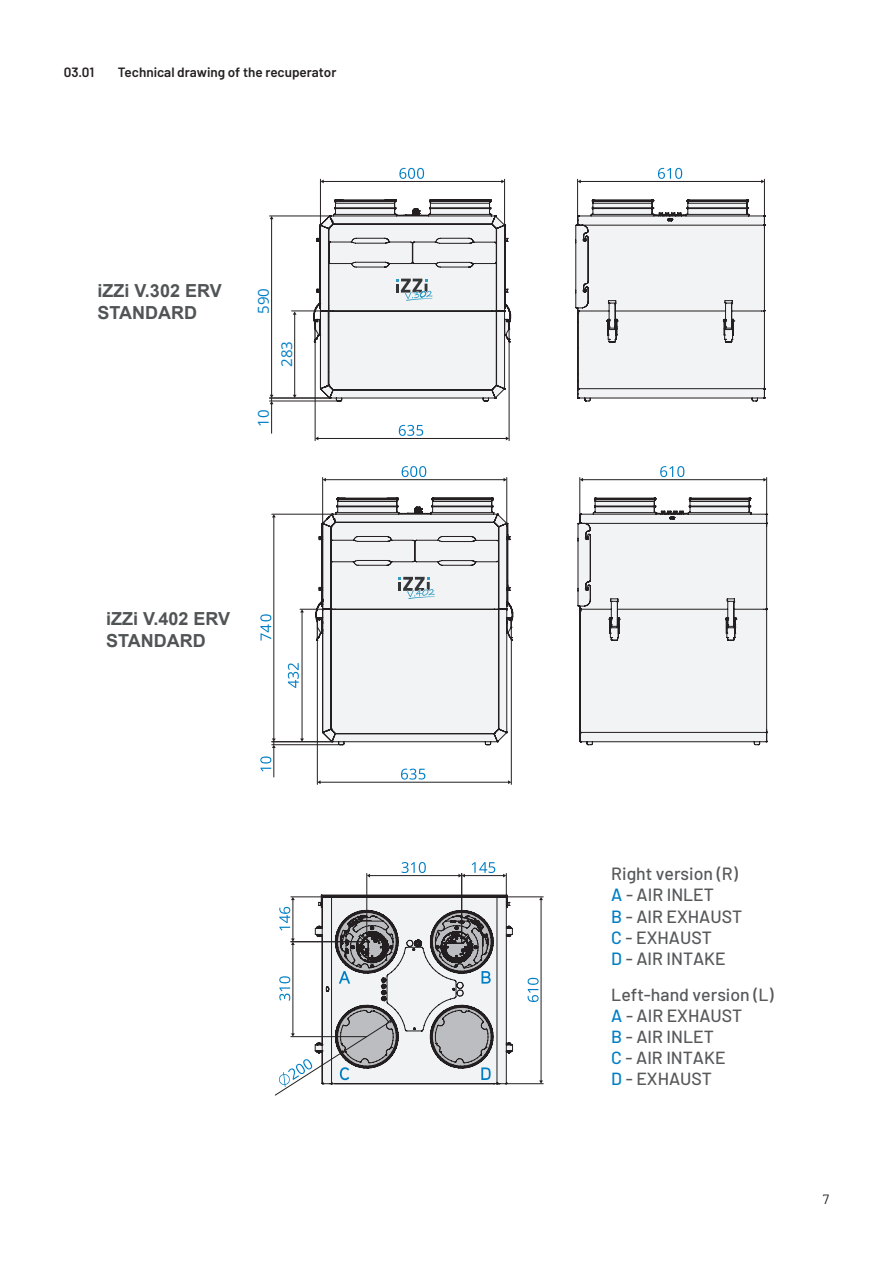
<style>
.page{position:relative;width:893px;height:1263px;background:#fff}
.page>*{position:absolute;margin:0;border:0;box-sizing:border-box;transform-origin:0 0}
.t1{font:700 18px/21.6px "Arial";color:#515455}
.t2{font:500 17.7px/21.3px "Barlow";color:#57585a}
.t3{font:500 17.55px/21px "Barlow";color:#57585a}
.t4{font:15px "Open Sans";letter-spacing:.005em;color:#007ec5}
.t5{font:600 13.5px "Barlow";color:#231f20}
.t6{font:13.5px "Barlow";color:#231f20}
.s1{color:#007ec5}
.s2{font-size:17.55px;color:#007ec5}
.s3{font-size:17.55px}
</style>
<div class="page">
<hr style="left:506px;top:897px;width:37px;height:1px;background:#231f20">
<hr style="left:506px;top:1083px;width:37px;height:1px;background:#231f20">
<hr style="left:541px;top:899px;width:1px;height:182px;background:#231f20">
<svg style="left:539px;top:1080px;width:4px;height:4px"></svg>
<svg style="left:528px;top:978px;width:11px;height:24px"></svg>
<svg style="left:275px;top:862px;width:238px;height:234px"></svg>
<hr style="left:272px;top:514px;width:60px;height:1px;background:#231f20">
<hr style="left:274px;top:517px;width:1px;height:222px;background:#231f20">
<hr style="left:272px;top:741px;width:60px;height:1px;background:#231f20">
<hr style="left:272px;top:744px;width:68px;height:1px;background:#231f20">
<hr style="left:274px;top:747px;width:1px;height:30px;background:#231f20">
<svg style="left:272px;top:738px;width:4px;height:10px"></svg>
<hr style="left:322px;top:477px;width:1px;height:47px;background:#231f20">
<hr style="left:506px;top:477px;width:1px;height:47px;background:#231f20">
<hr style="left:325px;top:479px;width:179px;height:1px;background:#231f20">
<svg style="left:503px;top:478px;width:4px;height:4px"></svg>
<hr style="left:580px;top:477px;width:1px;height:38px;background:#231f20">
<hr style="left:766px;top:477px;width:1px;height:38px;background:#231f20">
<hr style="left:582px;top:479px;width:182px;height:1px;background:#231f20">
<svg style="left:763px;top:478px;width:4px;height:4px"></svg>
<hr style="left:511px;top:638px;width:1px;height:146px;background:#231f20">
<hr style="left:317px;top:627px;width:1px;height:157px;background:#231f20">
<hr style="left:320px;top:782px;width:189px;height:1px;background:#231f20">
<svg style="left:317px;top:780px;width:4px;height:4px"></svg>
<svg style="left:260px;top:756px;width:11px;height:15px"></svg>
<svg style="left:260px;top:614px;width:11px;height:26px"></svg>
<hr style="left:300px;top:609px;width:45px;height:1px;background:#231f20">
<hr style="left:302px;top:612px;width:1px;height:127px;background:#231f20">
<svg style="left:300px;top:738px;width:4px;height:4px"></svg>
<svg style="left:402px;top:466px;width:24px;height:11px"></svg>
<svg style="left:660px;top:466px;width:24px;height:11px"></svg>
<svg style="left:401px;top:769px;width:24px;height:11px"></svg>
<svg style="left:577px;top:498px;width:190px;height:247px"></svg>
<svg style="left:315px;top:498px;width:198px;height:247px"></svg>
<svg style="left:288px;top:663px;width:11px;height:25px"></svg>
<svg style="left:398px;top:577px;width:37px;height:22px"></svg>
<hr style="left:270px;top:216px;width:60px;height:1px;background:#231f20">
<hr style="left:292px;top:311px;width:38px;height:1px;background:#231f20">
<hr style="left:271px;top:219px;width:1px;height:176px;background:#231f20">
<hr style="left:270px;top:398px;width:60px;height:1px;background:#231f20">
<hr style="left:270px;top:401px;width:68px;height:1px;background:#231f20">
<svg style="left:270px;top:395px;width:3px;height:38px"></svg>
<hr style="left:320px;top:179px;width:1px;height:46px;background:#231f20">
<hr style="left:504px;top:179px;width:1px;height:46px;background:#231f20">
<hr style="left:323px;top:181px;width:179px;height:1px;background:#231f20">
<hr style="left:577px;top:179px;width:1px;height:37px;background:#231f20">
<hr style="left:764px;top:179px;width:1px;height:37px;background:#231f20">
<hr style="left:580px;top:181px;width:182px;height:1px;background:#231f20">
<hr style="left:509px;top:339px;width:1px;height:102px;background:#231f20">
<hr style="left:315px;top:329px;width:1px;height:112px;background:#231f20">
<hr style="left:318px;top:438px;width:188px;height:1px;background:#231f20">
<hr style="left:294px;top:314px;width:1px;height:81px;background:#231f20">
<svg style="left:293px;top:311px;width:4px;height:4px"></svg>
<svg style="left:399px;top:168px;width:25px;height:11px"></svg>
<svg style="left:658px;top:168px;width:24px;height:11px"></svg>
<svg style="left:399px;top:425px;width:24px;height:11px"></svg>
<svg style="left:575px;top:199px;width:190px;height:202px"></svg>
<svg style="left:313px;top:199px;width:198px;height:202px"></svg>
<p class="t5" style="left:64px;top:62px;width:32px">03.01</p>
<p class="t5" style="left:118px;top:62px;width:220px">Technical drawing of the recuperator</p>
<p class="t1" style="left:98px;top:280px;width:126px">iZZi V.302 ERV<br>STANDARD</p>
<p class="t4" style="left:253px;top:314px;width:27px;rotate:-90deg">590</p>
<p class="t4" style="left:277px;top:367px;width:27px;rotate:-90deg">283</p>
<p class="t4" style="left:253px;top:427px;width:19px;rotate:-90deg">10</p>
<p class="t1" style="left:106px;top:608px;width:126px">iZZi V.402 ERV<br>STANDARD</p>
<p class="t2" style="left:611px;top:862px;width:133px">Right version (R)<br><span class="s1">A</span> - AIR INLET<br><span class="s1">B</span> - AIR EXHAUST<br><span class="s1">C</span> - EXHAUST<br><span class="s1">D</span> - AIR INTAKE</p>
<p class="t3" style="left:611px;top:983px;width:164px">Left-hand version (L)</p>
<p class="t2" style="left:611px;top:1004px;width:133px"><span class="s2">A</span> <span class="s3">-</span> AIR EXHAUST</p>
<p class="t3" style="left:611px;top:1025px;width:116px"><span class="s1">B</span> - AIR INLET<br><span class="s1">C</span> - AIR INTAKE<br><span class="s1">D</span> - EXHAUST</p>
<p class="t6" style="left:823px;top:1189px;width:8px">7</p>
</div>
